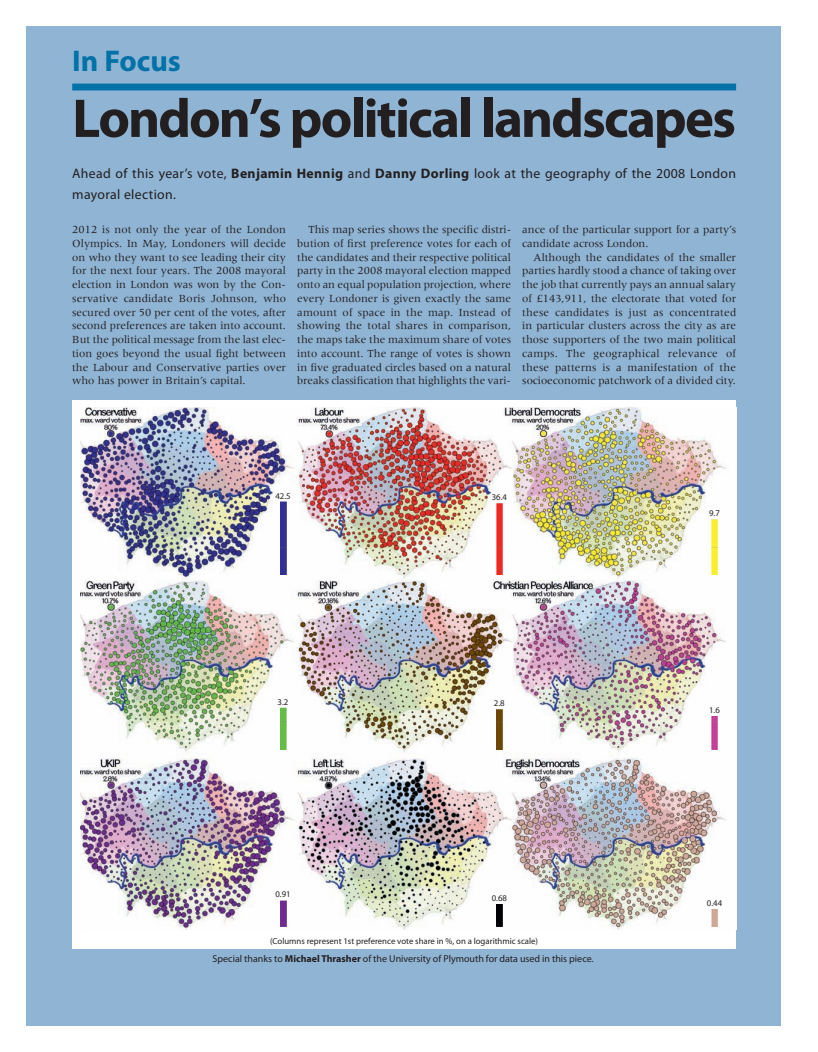
<style>
.page{position:relative;width:818px;height:1052px;background:#fff}
.page>*{position:absolute;margin:0;border:0;box-sizing:border-box;transform-origin:0 0}
.t1{font:700 55px "Myriad Pro";letter-spacing:-.035em;color:#231f20}
.t2{font:700 30px "Myriad Pro";color:#0072a7}
.t3{font:13.75px/20.6px "Myriad Pro";letter-spacing:.025em;color:#231f20}
.t4{font:11.25px/13.8px "Meridien";color:#231f20;text-align:justify}
.t5{font:10px "Myriad Pro";color:#231f20}
.t6{font:8.75px "Myriad Pro";color:#231f20}
.s1{font-weight:700}
</style>
<div class="page">
<div style="left:26px;top:26px;width:755px;height:999px;background:#90b4d4"></div>
<div style="left:72px;top:84px;width:664px;height:6px;background:#0072a7"></div>
<div style="left:72px;top:400px;width:664px;height:548px;background:#fff"></div>
<img style="left:81px;top:407px;width:646px;height:522px">
<img style="left:280px;top:502px;width:6px;height:72px">
<img style="left:496px;top:504px;width:6px;height:70px">
<img style="left:711px;top:520px;width:6px;height:54px">
<img style="left:280px;top:708px;width:6px;height:41px">
<img style="left:496px;top:709px;width:6px;height:40px">
<img style="left:711px;top:716px;width:6px;height:33px">
<img style="left:280px;top:900px;width:6px;height:26px">
<img style="left:496px;top:904px;width:6px;height:22px">
<img style="left:711px;top:909px;width:6px;height:17px">
<h2 class="t2" style="left:72px;top:41px;width:110px">In Focus</h2>
<h1 class="t1" style="left:72px;top:82px;width:665px">London’s political landscapes</h1>
<p class="t3" style="left:72px;top:163px;width:665px">Ahead of this year’s vote, <span class="s1">Benjamin Hennig</span> and <span class="s1">Danny Dorling</span> look at the geography of the 2008 London mayoral election.</p>
<p class="t4" style="left:72px;top:223px;width:215px">2012 is not only the year of the London Olympics. In May, Londoners will decide on who they want to see leading their city for the next four years. The 2008 mayoral election in London was won by the Con&shy;servative candidate Boris Johnson, who secured over 50 per cent of the votes, after second preferences are taken into account.<br>But the political message from the last elec&shy;tion goes beyond the usual fight between the Labour and Conservative parties over who has power in Britain’s capital.</p>
<p class="t4" style="left:297px;top:223px;width:215px;text-indent:11px">This map series shows the specific distri&shy;bution of first preference votes for each of the candidates and their respective political party in the 2008 mayoral election mapped onto an equal population projection, where every Londoner is given exactly the same amount of space in the map. Instead of showing the total shares in comparison, the maps take the maximum share of votes into account. The range of votes is shown in five graduated circles based on a natural breaks classification that highlights the vari-</p>
<p class="t4" style="left:522px;top:223px;width:215px">ance of the particular support for a party’s candidate across London.</p>
<p class="t4" style="left:522px;top:250px;width:215px;text-indent:11px">Although the candidates of the smaller parties hardly stood a chance of taking over the job that currently pays an annual salary of £143,911, the electorate that voted for these candidates is just as concentrated in particular clusters across the city as are those supporters of the two main political camps. The geographical relevance of these patterns is a manifestation of the socioeconomic patchwork of a divided city.</p>
<p class="t6" style="left:275px;top:490px;width:17px">42.5</p>
<p class="t6" style="left:492px;top:492px;width:17px">36.4</p>
<p class="t6" style="left:278px;top:696px;width:12px">3.2</p>
<p class="t6" style="left:494px;top:698px;width:12px">2.8</p>
<p class="t6" style="left:275px;top:888px;width:17px">0.91</p>
<p class="t6" style="left:492px;top:892px;width:17px">0.68</p>
<p class="t6" style="left:270px;top:935px;width:269px">(Columns represent 1st preference vote share in %, on a logarithmic scale)</p>
<p class="t5" style="left:213px;top:952px;width:383px">Special thanks to <span class="s1">Michael Thrasher</span> of the University of Plymouth for data used in this piece.</p>
<p class="t6" style="left:709px;top:508px;width:12px">9.7</p>
<p class="t6" style="left:709px;top:704px;width:12px">1.6</p>
<p class="t6" style="left:707px;top:897px;width:17px">0.44</p>
</div>
